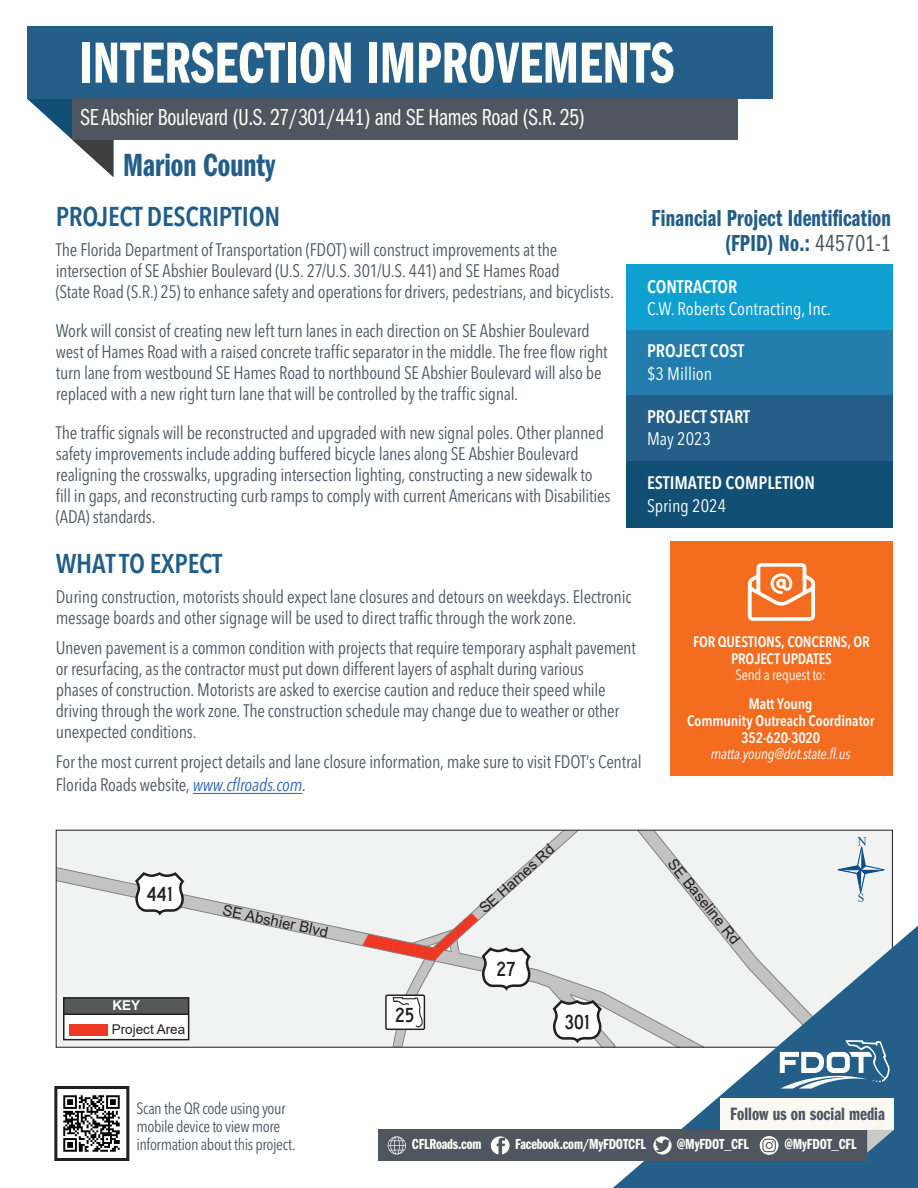
<style>
.page{position:relative;width:918px;height:1188px;background:#fff}
.page>*{position:absolute;margin:0;border:0;box-sizing:border-box;transform-origin:0 0}
.t1{font:60px "ITC Franklin Gothic Std Dm Cp";color:#fbfdf6;scale:.96 1}
.t2{font:33.15px "ITC Franklin Gothic Std Dm Cp";color:#225e87;scale:.96 1}
.t3{font:600 condensed 27px "Avenir Next LT Pro";letter-spacing:-.01em;color:#225e87}
.t4{font:24px "ITC Franklin Gothic Std Bk Cp";letter-spacing:-.01em;color:#fbfdf6;scale:.96 1}
.t5{font:24px/25.5px "ITC Franklin Gothic Std Dm Cp";letter-spacing:.01em;color:#225e87;text-align:right;scale:.96 1}
.t6{font:21px "Highway Gothic Narrow";color:#231f20}
.t7{font:18.6px "ITC Franklin Gothic Std Dm Cp";color:#4d5762}
.t8{font:condensed 18px/21px "Avenir Next LT Pro";letter-spacing:-.015em;color:#4d5762}
.t9{font:600 condensed 18px/22px "Avenir Next LT Pro";color:#fff}
.t10{font:condensed 18px "Avenir Next LT Pro";color:#fff}
.t11{font:condensed 16.2px/17.7px "Avenir Next LT Pro";letter-spacing:-.025em;color:#4d5762}
.t12{font:15.15px "ITC Franklin Gothic Std Dm Cp";letter-spacing:-.01em;color:#fbfdf6}
.t13{font:600 condensed 15px/16.5px "Avenir Next LT Pro";letter-spacing:-.01em;color:#fff;text-align:center}
.t14{font:15px "Arial";color:#231f20}
.t15{font:13.5px "Arial";color:#231f20}
.t16{font:700 13.5px "Arial";color:#fff}
.s1{font-style:italic;color:#2865b1}
.s2{font-style:italic;color:#084c85}
.s3{font-family:"ITC Franklin Gothic Std Bk Cp";color:#4d5762}
.s4{font-weight:400}
.s5{font-weight:400;font-style:italic}
</style>
<div class="page">
<div style="left:56px;top:830px;width:836px;height:217px;background:#f1f3f3"></div>
<svg style="left:638px;top:832px;width:93px;height:94px"></svg>
<svg style="left:58px;top:864px;width:646px;height:177px"></svg>
<svg style="left:837px;top:837px;width:48px;height:65px"></svg>
<div style="left:64px;top:998px;width:125px;height:42px;background:#fff"></div>
<svg style="left:66px;top:1000px;width:120px;height:15px;background:#515254"></svg>
<div style="left:63px;top:997px;width:126px;height:43px;border:2px solid #231f20"></div>
<div style="left:69px;top:1024px;width:38px;height:11px;background:#ef3824"></div>
<svg style="left:133px;top:873px;width:53px;height:43px"></svg>
<svg style="left:362px;top:830px;width:254px;height:217px"></svg>
<div style="left:626px;top:395px;width:266px;height:67px;background:#235f88"></div>
<div style="left:626px;top:264px;width:266px;height:66px;background:#0ea0cf"></div>
<div style="left:626px;top:330px;width:266px;height:65px;background:#227dac"></div>
<div style="left:626px;top:462px;width:266px;height:66px;background:#124f75"></div>
<svg style="left:613px;top:926px;width:305px;height:262px"></svg>
<svg style="left:780px;top:1040px;width:110px;height:49px"></svg>
<div style="left:378px;top:1130px;width:489px;height:31px;background:#4f5660"></div>
<svg style="left:491px;top:1136px;width:19px;height:19px"></svg>
<svg style="left:653px;top:1136px;width:19px;height:19px"></svg>
<svg style="left:388px;top:1136px;width:18px;height:18px"></svg>
<svg style="left:760px;top:1136px;width:19px;height:19px"></svg>
<div style="left:720px;top:1098px;width:174px;height:32px;background:#fafaf2"></div>
<svg style="left:867px;top:1130px;width:27px;height:23px"></svg>
<div style="left:670px;top:542px;width:222px;height:234px;background:#f36c1f"></div>
<svg style="left:748px;top:563px;width:67px;height:58px"></svg>
<img style="left:63px;top:1095px;width:57px;height:57px">
<div style="left:54px;top:1086px;width:75px;height:75px;border:3px solid #231f20"></div>
<svg style="left:27px;top:99px;width:86px;height:78px"></svg>
<div style="left:27px;top:26px;width:745px;height:73px;background:#235f88"></div>
<div style="left:72px;top:98px;width:666px;height:42px;background:#4f5660"></div>
<hr style="left:193px;top:793px;width:110px;height:1px;background:#2865b1">
<p class="t1" style="left:79px;top:30px;width:622px">INTERSECTION IMPROVEMENTS</p>
<p class="t4" style="left:81px;top:104px;width:527px">SE Abshier Boulevard (U.S. 27/301/441) and SE Hames Road (S.R. 25)</p>
<p class="t2" style="left:123px;top:147px;width:160px">Marion County</p>
<p class="t3" style="left:56px;top:200px;width:226px">PROJECT DESCRIPTION</p>
<p class="t8" style="left:56px;top:239px;width:560px">The Florida Department of Transportation (FDOT) will construct improvements at the intersection of SE Abshier Boulevard (U.S. 27/U.S. 301/U.S. 441) and SE Hames Road<br>(State Road (S.R.) 25) to enhance safety and operations for drivers, pedestrians, and bicyclists.</p>
<p class="t8" style="left:56px;top:320px;width:553px">Work will consist of creating new left turn lanes in each direction on SE Abshier Boulevard west of Hames Road with a raised concrete traffic separator in the middle. The free flow right turn lane from westbound SE Hames Road to northbound SE Abshier Boulevard will also be replaced with a new right turn lane that will be controlled by the traffic signal.</p>
<p class="t8" style="left:56px;top:422px;width:556px">The traffic signals will be reconstructed and upgraded with new signal poles. Other planned safety improvements include adding buffered bicycle lanes along SE Abshier Boulevard realigning the crosswalks, upgrading intersection lighting, constructing a new sidewalk to fill in gaps, and reconstructing curb ramps to comply with current Americans with Disabilities (ADA) standards.</p>
<p class="t3" style="left:56px;top:547px;width:168px">WHAT TO EXPECT</p>
<p class="t8" style="left:56px;top:586px;width:577px">During construction, motorists should expect lane closures and detours on weekdays. Electronic message boards and other signage will be used to direct traffic through the work zone.</p>
<p class="t8" style="left:56px;top:637px;width:582px">Uneven pavement is a common condition with projects that require temporary asphalt pavement or resurfacing, as the contractor must put down different layers of asphalt during various<br>phases of construction. Motorists are asked to exercise caution and reduce their speed while driving through the work zone. The construction schedule may change due to weather or other unexpected conditions.</p>
<p class="t8" style="left:56px;top:751px;width:587px;line-height:22.5px">For the most current project details and lane closure information, make sure to visit FDOT’s Central<br>Florida Roads website, <span class="s1">www.cflroads.com</span><span class="s2">.</span></p>
<p class="t5" style="left:652px;top:206px;width:251px">Financial Project Identification (FPID) No.: <span class="s3">445701-1</span></p>
<p class="t9" style="left:647px;top:275px;width:92px">CONTRACTOR</p>
<p class="t10" style="left:647px;top:298px;width:185px">C.W. Roberts Contracting, Inc.</p>
<p class="t9" style="left:647px;top:339px;width:99px;line-height:23px">PROJECT COST <span class="s4">$3 Million</span></p>
<p class="t9" style="left:647px;top:405px;width:105px">PROJECT START<br><span class="s4">May 2023</span></p>
<p class="t9" style="left:647px;top:471px;width:170px;line-height:22.6px">ESTIMATED COMPLETION<br><span class="s4">Spring 2024</span></p>
<p class="t13" style="left:693px;top:633px;width:178px;line-height:17px">FOR QUESTIONS, CONCERNS, OR<br>PROJECT UPDATES<br><span class="s4">Send a request to:</span></p>
<p class="t13" style="left:687px;top:696px;width:188px">Matt Young<br>Community Outreach Coordinator<br>352-620-3020 <span class="s5">matta.young@dot.state.fl.us</span></p>
<p class="t6" style="left:146px;top:883px;width:28px">441</p>
<p class="t16" style="left:113px;top:996px;width:29px">KEY</p>
<p class="t15" style="left:112px;top:1020px;width:75px">Project Area</p>
<p class="t14" style="left:225px;top:900px;width:109px;rotate:12deg">SE Abshier Blvd</p>
<p class="t11" style="left:136px;top:1100px;width:161px">Scan the QR code using your mobile device to view more information about this project.</p>
<p class="t6" style="left:395px;top:1004px;width:21px">25</p>
<p class="t14" style="left:475px;top:903px;width:97px;rotate:-42deg">SE Hames Rd</p>
<p class="t6" style="left:496px;top:958px;width:21px">27</p>
<p class="t6" style="left:564px;top:1010px;width:27px">301</p>
<p class="t14" style="left:679px;top:854px;width:107px;rotate:51deg">SE Baseline Rd</p>
<p class="t7" style="left:730px;top:1103px;width:156px">Follow us on social media</p>
<p class="t12" style="left:412px;top:1136px;width:71px">CFLRoads.com</p>
<p class="t12" style="left:515px;top:1136px;width:132px">Facebook.com/MyFDOTCFL</p>
<p class="t12" style="left:677px;top:1136px;width:74px">@MyFDOT_CFL</p>
<p class="t12" style="left:784px;top:1136px;width:74px">@MyFDOT_CFL</p>
</div>
